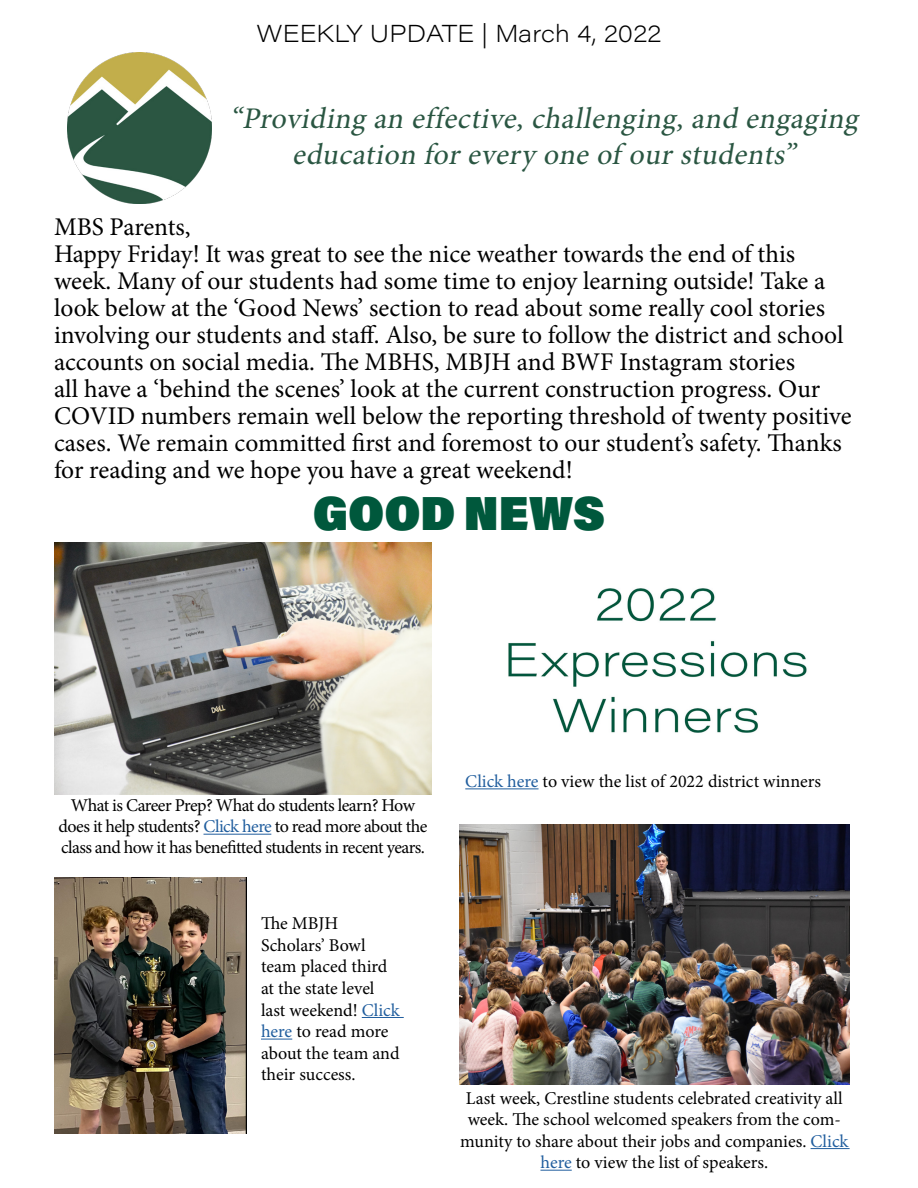
<style>
.page{position:relative;width:918px;height:1188px;background:#fff}
.page>*{position:absolute;margin:0;border:0;box-sizing:border-box;transform-origin:0 0}
.t1{font:900 48px "Acumin Pro Semi Cond";color:#00583c}
.t2{font:italic 30px/36px "Minion Pro";color:#2a5642;text-align:center}
.t3{font:25.5px/27px "Minion Pro";color:#000}
.t4{font:200 24px "Acumin Pro Wide";letter-spacing:.005em;color:#000}
.t5{font:18px/21.6px "Minion Pro";letter-spacing:-.005em;color:#000;text-align:center}
.t6{font:18px/21px "Minion Pro";letter-spacing:-.035em;color:#000;text-align:center}
.s1{color:#215e9e}
</style>
<div class="page">
<img style="left:68px;top:52px;width:144px;height:151px">
<img style="left:54px;top:542px;width:378px;height:252px">
<hr style="left:204px;top:834px;width:67px;height:1px;background:#215e9e">
<img style="left:508px;top:588px;width:299px;height:145px">
<hr style="left:465px;top:788px;width:74px;height:1px;background:#215e9e">
<img style="left:459px;top:824px;width:391px;height:261px">
<hr style="left:811px;top:1148px;width:39px;height:1px;background:#215e9e">
<hr style="left:540px;top:1170px;width:32px;height:1px;background:#215e9e">
<img style="left:54px;top:878px;width:192px;height:256px">
<hr style="left:362px;top:1017px;width:42px;height:1px;background:#215e9e">
<hr style="left:261px;top:1039px;width:31px;height:1px;background:#215e9e">
<p class="t4" style="left:257px;top:17px;width:406px">WEEKLY UPDATE | March 4, 2022</p>
<p class="t2" style="left:230px;top:100px;width:637px">“Providing an effective,challenging,and engaging education forevery one of ourstudents”</p>
<p class="t3" style="left:54px;top:214px;width:799px">MBS Parents,<br>Happy Friday! It was great to see the nice weather towards the end of this week. Many of our students had some time to enjoy learning outside! Take a look below at the ‘Good News’ section to read about some really cool stories involving our students and staff. Also, be sure to follow the district and school accounts on social media. The MBHS, MBJH and BWF Instagram stories<br>all have a ‘behind the scenes’ look at the current construction progress. Our COVID numbers remain well below the reporting threshold of twenty positive cases. We remain committed first and foremost to our student’s safety. Thanks for reading and we hope you have a great weekend!</p>
<h1 class="t1" style="left:313px;top:480px;width:294px">GOOD NEWS</h1>
<p class="t6" style="left:59px;top:795px;width:370px">What is Career Prep? What do students learn? How does it help students? <span class="s1">Click here</span> to read more about the class and how it has benefitted students in recent years.</p>
<p class="t5" style="left:261px;top:913px;width:140px;text-align:left">The MBJH<br>Scholars’ Bowl team placed third at the state level last weekend! <span class="s1">Click here</span> to read more about the team and their success.</p>
<p class="t5" style="left:465px;top:771px;width:357px"><span class="s1">Click here</span> to view the list of 2022 district winners</p>
<p class="t5" style="left:460px;top:1087px;width:390px">Last week, Crestline students celebrated creativity all week. The school welcomed speakers from the com&shy;munity to share about their jobs and companies. <span class="s1">Click here</span> to view the list of speakers.</p>
</div>
